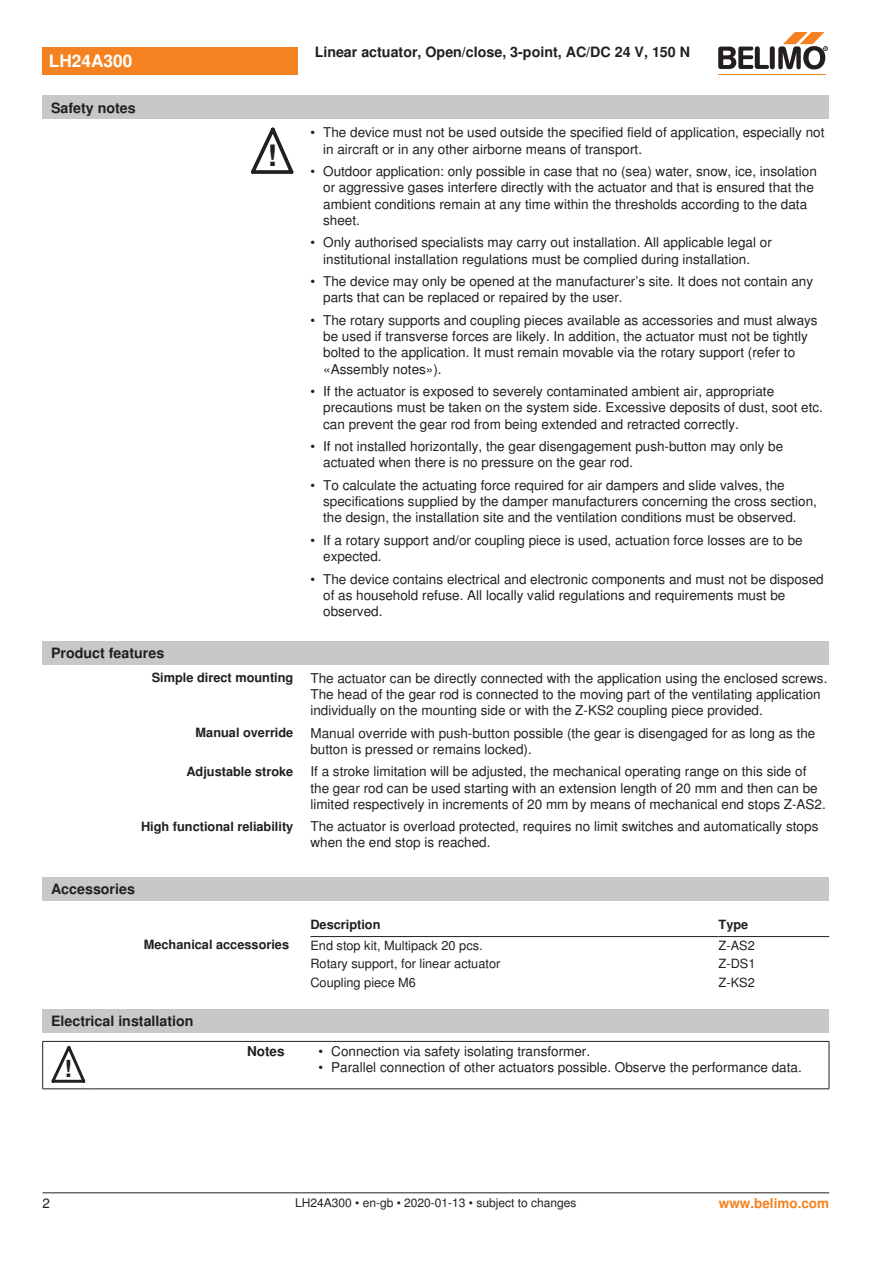
<style>
.page{position:relative;width:893px;height:1263px;background:#fff}
.page>*{position:absolute;margin:0;border:0;box-sizing:border-box;transform-origin:0 0}
.t1{font:700 29.55px "Nimbus Sans BEL";color:#231f20}
.t2{font:700 23.55px "Nimbus Sans BEL";color:#231f20}
.t3{font:700 17.25px "Nimbus Sans BEL";color:#fff}
.t4{font:700 14.25px "Nimbus Sans BEL";color:#231f20}
.Bulletpoints_1_5mm_A{font:13.5px/16.2px "Nimbus Sans BEL";color:#231f20}
.Bulletpoints{font:13.5px "Nimbus Sans BEL";color:#231f20}
.Rechtsbündig_Footer{font:700 13.5px "Nimbus Sans BEL";color:#f58220}
.Tabellenkopf_rechtsb{font:700 13.5px "Nimbus Sans BEL";color:#231f20}
.Tabellentext_1mm{font:12.75px "Nimbus Sans BEL";color:#231f20}
.Rechtsbündig{font:700 12.75px "Nimbus Sans BEL";color:#231f20}
.Tabellenkopf_rechtsb-2{font:700 12.75px "Nimbus Sans BEL";color:#231f20}
.Tabellenkopf{font:700 12.75px "Nimbus Sans BEL";color:#231f20}
.Footer_EU_center{font:12px "Nimbus Sans BEL";color:#231f20}
</style>
<div class="page">
<svg style="left:251px;top:128px;width:42px;height:46px"></svg>
<div style="left:43px;top:641px;width:786px;height:24px;background:#c7c8ca"></div>
<div style="left:43px;top:877px;width:786px;height:23px;background:#c7c8ca"></div>
<hr style="left:310px;top:936px;width:409px;height:1px;background:#231f20">
<hr style="left:719px;top:936px;width:110px;height:1px;background:#231f20">
<div style="left:43px;top:1009px;width:786px;height:24px;background:#c7c8ca"></div>
<hr style="left:42px;top:1041px;width:1px;height:48px;background:#231f20">
<hr style="left:829px;top:1041px;width:1px;height:48px;background:#231f20">
<hr style="left:43px;top:1041px;width:51px;height:1px;background:#231f20">
<hr style="left:94px;top:1041px;width:199px;height:1px;background:#231f20">
<svg style="left:293px;top:1041px;width:17px;height:1px"></svg>
<hr style="left:310px;top:1041px;width:519px;height:1px;background:#231f20">
<hr style="left:43px;top:1088px;width:51px;height:1px;background:#231f20">
<hr style="left:94px;top:1088px;width:199px;height:1px;background:#231f20">
<svg style="left:293px;top:1088px;width:17px;height:1px"></svg>
<hr style="left:310px;top:1088px;width:519px;height:1px;background:#231f20">
<svg style="left:51px;top:1046px;width:34px;height:37px"></svg>
<div style="left:43px;top:47px;width:255px;height:27px;background:#f58220"></div>
<hr style="left:718px;top:74px;width:107px;height:1px;background:#f58220">
<svg style="left:718px;top:32px;width:110px;height:38px"></svg>
<div style="left:43px;top:96px;width:786px;height:23px;background:#c7c8ca"></div>
<hr style="left:43px;top:1192px;width:786px;height:1px;background:#231f20">
<p class="t3" style="left:49px;top:51px;width:85px">LH24A300</p>
<p class="t4" style="left:51px;top:99px;width:86px">Safety notes</p>
<p class="t1" style="left:267px;top:138px;width:11px">!</p>
<p class="t4" style="left:315px;top:44px;width:377px">Linear actuator, Open/close, 3-point, AC/DC 24 V, 150 N</p>
<p class="Bulletpoints_1_5mm_A" style="left:323px;top:125px;width:503px;text-indent:-13px">• The device must not be used outside the specified field of application, especially not in aircraft or in any other airborne means of transport.</p>
<p class="Bulletpoints_1_5mm_A" style="left:323px;top:164px;width:495px;text-indent:-13px">• Outdoor application: only possible in case that no (sea) water, snow, ice, insolation or aggressive gases interfere directly with the actuator and that is ensured that the ambient conditions remain at any time within the thresholds according to the data sheet.</p>
<p class="Bulletpoints_1_5mm_A" style="left:323px;top:235px;width:450px;text-indent:-13px">• Only authorised specialists may carry out installation. All applicable legal or institutional installation regulations must be complied during installation.</p>
<p class="Bulletpoints_1_5mm_A" style="left:323px;top:274px;width:491px;text-indent:-13px">• The device may only be opened at the manufacturer’s site. It does not contain any parts that can be replaced or repaired by the user.</p>
<p class="Bulletpoints_1_5mm_A" style="left:323px;top:312px;width:496px;text-indent:-13px">• The rotary supports and coupling pieces available as accessories and must always be used if transverse forces are likely. In addition, the actuator must not be tightly bolted to the application. It must remain movable via the rotary support (refer to «Assembly notes»).</p>
<p class="Bulletpoints_1_5mm_A" style="left:323px;top:384px;width:501px;text-indent:-13px">• If the actuator is exposed to severely contaminated ambient air, appropriate precautions must be taken on the system side. Excessive deposits of dust, soot etc. can prevent the gear rod from being extended and retracted correctly.</p>
<p class="Bulletpoints_1_5mm_A" style="left:323px;top:439px;width:461px;text-indent:-13px">• If not installed horizontally, the gear disengagement push-button may only be actuated when there is no pressure on the gear rod.</p>
<p class="Bulletpoints_1_5mm_A" style="left:323px;top:477px;width:495px;text-indent:-13px">• To calculate the actuating force required for air dampers and slide valves, the specifications supplied by the damper manufacturers concerning the cross section, the design, the installation site and the ventilation conditions must be observed.</p>
<p class="Bulletpoints_1_5mm_A" style="left:323px;top:532px;width:481px;text-indent:-13px">• If a rotary support and/or coupling piece is used, actuation force losses are to be expected.</p>
<p class="Bulletpoints_1_5mm_A" style="left:323px;top:571px;width:502px;text-indent:-13px">• The device contains electrical and electronic components and must not be disposed of as household refuse. All locally valid regulations and requirements must be observed.</p>
<p class="t4" style="left:51px;top:645px;width:115px">Product features</p>
<p class="Rechtsbündig" style="left:152px;top:670px;width:143px">Simple direct mounting</p>
<p class="Bulletpoints_1_5mm_A" style="left:310px;top:670px;width:518px">The actuator can be directly connected with the application using the enclosed screws.<br>The head of the gear rod is connected to the moving part of the ventilating application individually on the mounting side or with the Z-KS2 coupling piece provided.</p>
<p class="Rechtsbündig" style="left:196px;top:725px;width:99px">Manual override</p>
<p class="Bulletpoints_1_5mm_A" style="left:310px;top:725px;width:506px">Manual override with push-button possible (the gear is disengaged for as long as the button is pressed or remains locked).</p>
<p class="Rechtsbündig" style="left:186px;top:764px;width:108px">Adjustable stroke</p>
<p class="Bulletpoints_1_5mm_A" style="left:310px;top:764px;width:517px">If a stroke limitation will be adjusted, the mechanical operating range on this side of the gear rod can be used starting with an extension length of 20 mm and then can be limited respectively in increments of 20 mm by means of mechanical end stops Z-AS2.</p>
<p class="Rechtsbündig" style="left:141px;top:818px;width:154px">High functional reliability</p>
<p class="Bulletpoints_1_5mm_A" style="left:310px;top:819px;width:509px">The actuator is overload protected, requires no limit switches and automatically stops when the end stop is reached.</p>
<p class="t4" style="left:51px;top:880px;width:85px">Accessories</p>
<p class="Tabellenkopf" style="left:310px;top:916px;width:72px">Description</p>
<p class="Tabellenkopf" style="left:719px;top:916px;width:31px">Type</p>
<p class="Tabellenkopf_rechtsb-2" style="left:144px;top:937px;width:147px">Mechanical accessories</p>
<p class="Tabellentext_1mm" style="left:310px;top:937px;width:174px">End stop kit, Multipack 20 pcs.</p>
<p class="Tabellentext_1mm" style="left:719px;top:937px;width:38px">Z-AS2</p>
<p class="Tabellentext_1mm" style="left:310px;top:956px;width:191px">Rotary support, for linear actuator</p>
<p class="Tabellentext_1mm" style="left:719px;top:956px;width:38px">Z-DS1</p>
<p class="Tabellentext_1mm" style="left:310px;top:974px;width:107px">Coupling piece M6</p>
<p class="Tabellentext_1mm" style="left:719px;top:974px;width:38px">Z-KS2</p>
<p class="t4" style="left:51px;top:1013px;width:144px">Electrical installation</p>
<p class="t2" style="left:64px;top:1054px;width:9px">!</p>
<p class="Tabellenkopf_rechtsb" style="left:247px;top:1043px;width:39px">Notes</p>
<p class="Bulletpoints" style="left:319px;top:1043px;width:273px">• Connection via safety isolating transformer.</p>
<p class="Bulletpoints" style="left:319px;top:1059px;width:485px">• Parallel connection of other actuators possible. Observe the performance data.</p>
<p class="Bulletpoints_1_5mm_A" style="left:43px;top:1196px;width:9px">2</p>
<p class="Footer_EU_center" style="left:295px;top:1196px;width:283px">LH24A300 • en-gb • 2020-01-13 • subject to changes</p>
<p class="Rechtsbündig_Footer" style="left:719px;top:1195px;width:112px">www.belimo.com</p>
</div>
